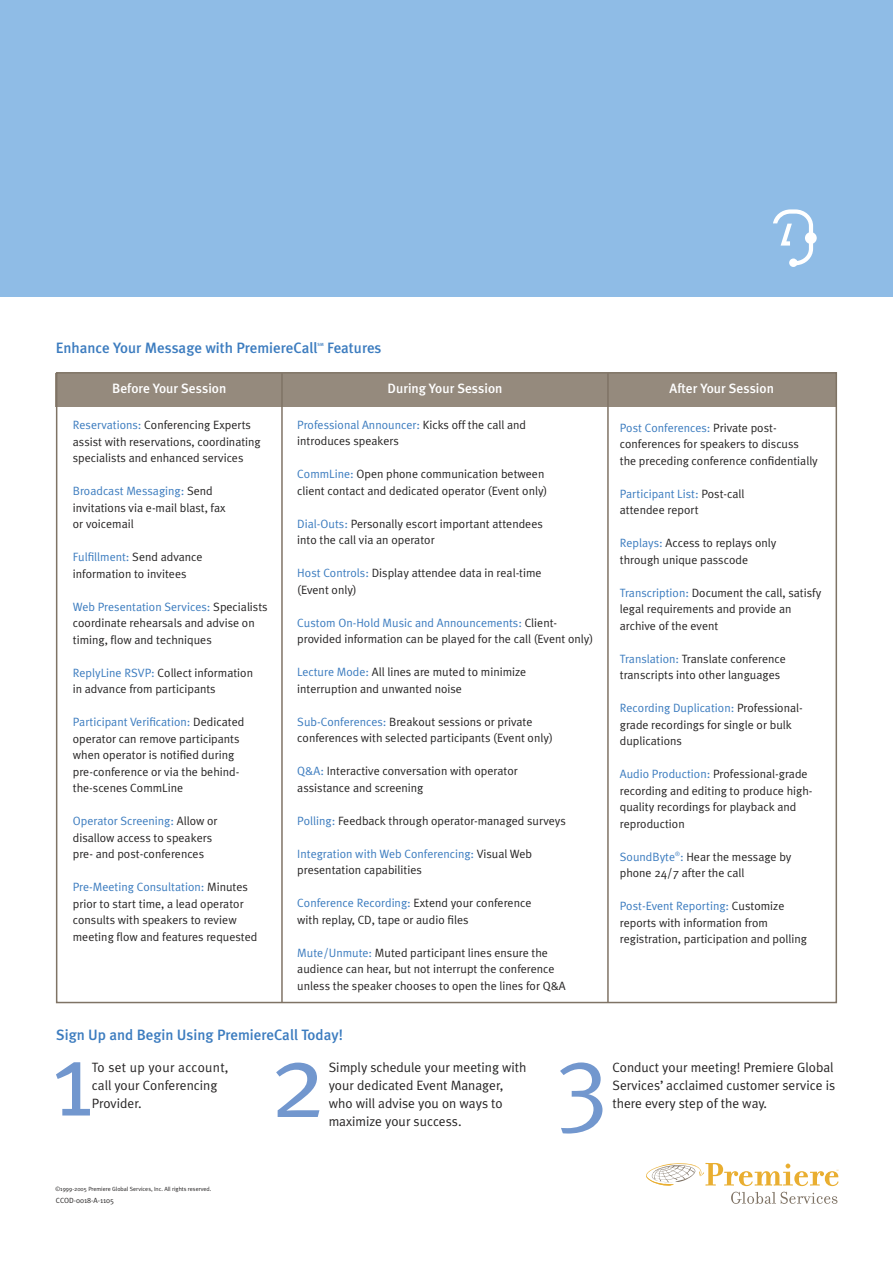
<style>
.page{position:relative;width:893px;height:1263px;background:#fff}
.page>*{position:absolute;margin:0;border:0;box-sizing:border-box;transform-origin:0 0}
.t1{font:105px "Meta Plus Normal";color:#7297ce}
.t2{font:102px "Meta Plus Normal";color:#7297ce}
.t3{font:500 15px "Meta Plus";color:#3c7cbf}
.t4{font:13.5px/18px "Meta Plus Normal";color:#272525}
.t5{font:500 13.5px "Meta Plus";color:#fff}
.t6{font:12px/16.5px "Meta Plus Normal";color:#272525}
.t7{font:12px "Meta Plus Normal";color:#3c7cbf}
.t8{font:7.5px "Meta Plus Normal";color:#272525}
.t9{font:6px "Meta Plus Normal";color:#272525}
.t10{font:500 4.5px "Meta Plus";color:#3c7cbf}
.s1{color:#3c7cbf}
.s2{color:#272525}
</style>
<div class="page">
<svg style="left:731px;top:1192px;width:106px;height:12px"></svg>
<svg style="left:646px;top:1163px;width:193px;height:23px"></svg>
<div style="left:0;top:0;width:893px;height:297px;background:#8fbce6"></div>
<div style="left:56px;top:373px;width:781px;height:34px;background:#958a7d"></div>
<hr style="left:281px;top:373px;width:2px;height:630px;background:#7f7365">
<hr style="left:607px;top:373px;width:2px;height:629px;background:#7f7365">
<svg style="left:773px;top:209px;width:44px;height:58px"></svg>
<p class="t3" style="left:56px;top:339px;width:264px">Enhance Your Message with PremiereCall</p>
<p class="t10" style="left:317px;top:341px;width:8px">SM</p>
<p class="t3" style="left:327px;top:339px;width:56px">Features</p>
<p class="t5" style="left:112px;top:380px;width:116px">Before Your Session</p>
<p class="t6" style="left:73px;top:416px;width:189px"><span class="s1">Reservations:</span> Conferencing Experts assist with reservations, coordinating specialists and enhanced services</p>
<p class="t7" style="left:73px;top:484px;width:141px">Broadcast Messaging: <span class="s2">Send</span></p>
<p class="t6" style="left:73px;top:499px;width:154px">invitations via e-mail blast, fax</p>
<p class="t6" style="left:73px;top:515px;width:62px">or voicemail</p>
<p class="t6" style="left:73px;top:548px;width:131px"><span class="s1">Fulfillment:</span> Send advance information to invitees</p>
<p class="t6" style="left:73px;top:598px;width:196px"><span class="s1">Web Presentation Services:</span> Specialists coordinate rehearsals and advise on timing, flow and techniques</p>
<p class="t6" style="left:73px;top:664px;width:182px"><span class="s1">ReplyLine RSVP:</span> Collect information</p>
<p class="t6" style="left:73px;top:680px;width:144px">in advance from participants</p>
<p class="t6" style="left:73px;top:713px;width:173px"><span class="s1">Participant Verification:</span> Dedicated operator can remove participants when operator is notified during pre-conference or via the behind-</p>
<p class="t6" style="left:73px;top:779px;width:112px">the-scenes CommLine</p>
<p class="t6" style="left:73px;top:812px;width:146px"><span class="s1">Operator Screening:</span> Allow or disallow access to speakers pre- and post-conferences</p>
<p class="t6" style="left:73px;top:878px;width:186px"><span class="s1">Pre-Meeting Consultation:</span> Minutes prior to start time, a lead operator consults with speakers to review meeting flow and features requested</p>
<p class="t5" style="left:387px;top:380px;width:116px">During Your Session</p>
<p class="t5" style="left:670px;top:380px;width:106px">After Your Session</p>
<p class="t6" style="left:297px;top:416px;width:230px"><span class="s1">Professional Announcer:</span> Kicks off the call and introduces speakers</p>
<p class="t6" style="left:297px;top:466px;width:249px"><span class="s1">CommLine:</span> Open phone communication between</p>
<p class="t6" style="left:297px;top:482px;width:252px">client contact and dedicated operator (Event only)</p>
<p class="t6" style="left:297px;top:515px;width:247px"><span class="s1">Dial-Outs:</span> Personally escort important attendees into the call via an operator</p>
<p class="t6" style="left:297px;top:565px;width:246px"><span class="s1">Host Controls:</span> Display attendee data in real-time</p>
<p class="t6" style="left:297px;top:581px;width:61px">(Event only)</p>
<p class="t6" style="left:297px;top:614px;width:298px"><span class="s1">Custom On-Hold Music and Announcements:</span> Client&shy;provided information can be played for the call (Event only)</p>
<p class="t6" style="left:297px;top:664px;width:230px"><span class="s1">Lecture Mode:</span> All lines are muted to minimize interruption and unwanted noise</p>
<p class="t6" style="left:297px;top:713px;width:257px"><span class="s1">Sub-Conferences:</span> Breakout sessions or private conferences with selected participants (Event only)</p>
<p class="t6" style="left:297px;top:763px;width:222px"><span class="s1">Q&amp;A:</span> Interactive conversation with operator</p>
<p class="t6" style="left:297px;top:779px;width:128px">assistance and screening</p>
<p class="t6" style="left:297px;top:812px;width:270px"><span class="s1">Polling:</span> Feedback through operator-managed surveys</p>
<p class="t6" style="left:297px;top:845px;width:236px"><span class="s1">Integration with Web Conferencing:</span> Visual Web presentation capabilities</p>
<p class="t6" style="left:297px;top:895px;width:236px"><span class="s1">Conference Recording:</span> Extend your conference with replay, CD, tape or audio files</p>
<p class="t6" style="left:297px;top:944px;width:270px"><span class="s1">Mute/Unmute:</span> Muted participant lines ensure the audience can hear, but not interrupt the conference unless the speaker chooses to open the lines for Q&amp;A</p>
<p class="t6" style="left:620px;top:419px;width:181px"><span class="s1">Post Conferences:</span> Private post&shy;conferences for speakers to discuss</p>
<p class="t6" style="left:620px;top:452px;width:200px">the preceding conference confidentially</p>
<p class="t7" style="left:620px;top:487px;width:126px">Participant List: <span class="s2">Post-call</span></p>
<p class="t6" style="left:620px;top:502px;width:80px">attendee report</p>
<p class="t6" style="left:620px;top:535px;width:158px"><span class="s1">Replays:</span> Access to replays only through unique passcode</p>
<p class="t6" style="left:620px;top:584px;width:203px"><span class="s1">Transcription:</span> Document the call, satisfy legal requirements and provide an archive of the event</p>
<p class="t6" style="left:620px;top:650px;width:168px"><span class="s1">Translation:</span> Translate conference transcripts into other languages</p>
<p class="t6" style="left:620px;top:700px;width:185px"><span class="s1">Recording Duplication:</span> Professional&shy;grade recordings for single or bulk duplications</p>
<p class="t6" style="left:620px;top:766px;width:194px"><span class="s1">Audio Production:</span> Professional-grade recording and editing to produce high&shy;quality recordings for playback and reproduction</p>
<p class="t6" style="left:620px;top:848px;width:173px"><span class="s1">SoundByte</span><sup>®</sup><span class="s1">:</span> Hear the message by phone 24/7 after the call</p>
<p class="t6" style="left:620px;top:898px;width:189px"><span class="s1">Post-Event Reporting:</span> Customize reports with information from registration, participation and polling</p>
<p class="t3" style="left:56px;top:1026px;width:288px">Sign Up and Begin Using PremiereCall Today!</p>
<p class="t1" style="left:51px;top:1018px;width:44px">1</p>
<p class="t1" style="left:270px;top:1020px;width:58px">2</p>
<p class="t2" style="left:555px;top:1021px;width:56px">3</p>
<p class="t4" style="left:329px;top:1058px;width:199px">Simply schedule your meeting with your dedicated Event Manager, who will advise you on ways to maximize your success.</p>
<p class="t4" style="left:612px;top:1058px;width:224px;text-align:justify">Conduct your meeting! Premiere Global Services’ acclaimed customer service is there every step of the way.</p>
<p class="t4" style="left:92px;top:1058px;width:138px">To set up your account, call your Conferencing</p>
<p class="t4" style="left:92px;top:1094px;width:51px">Provider.</p>
<p class="t9" style="left:56px;top:1185px;width:157px">©1999-2005 Premiere Global Services, Inc. All rights reserved.</p>
<p class="t8" style="left:56px;top:1196px;width:60px">CCOD-0018-A-1105</p>
</div>
